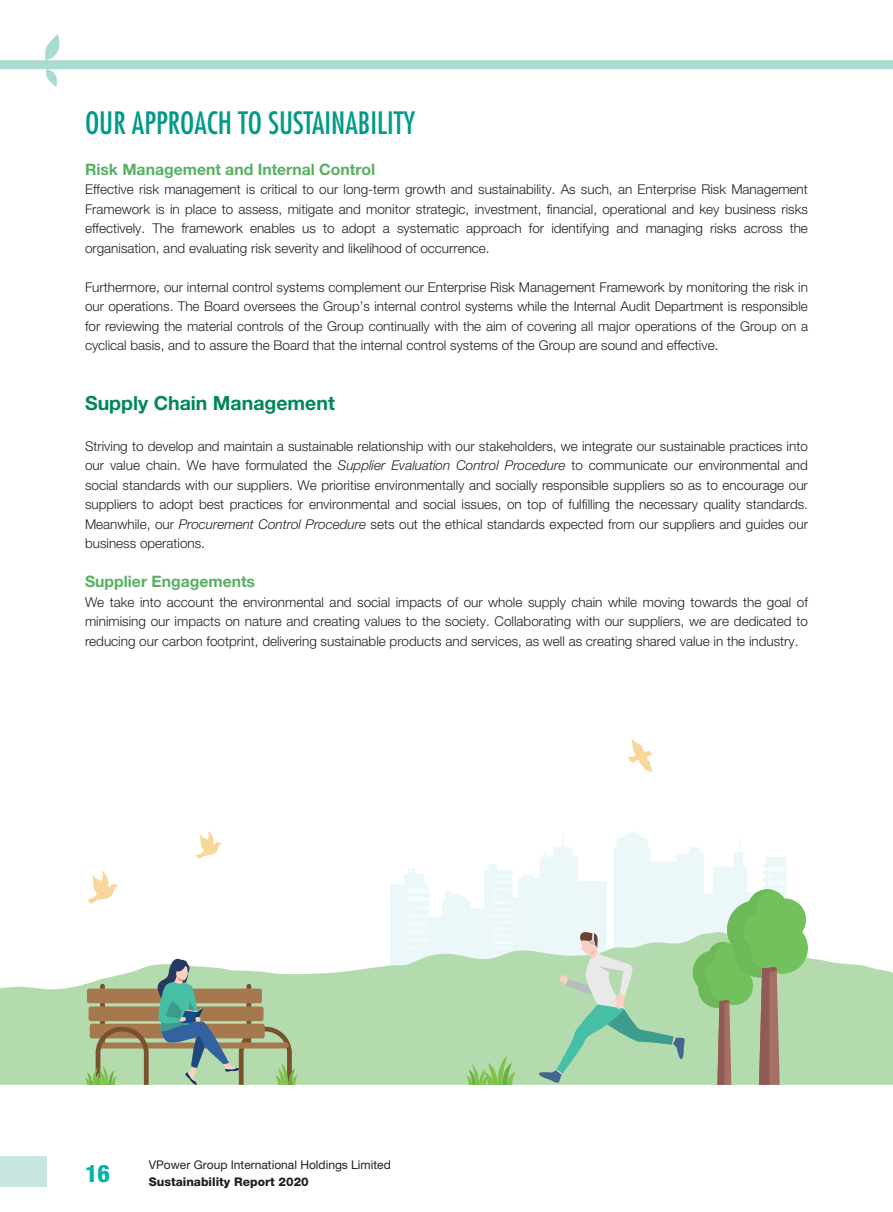
<style>
.page{position:relative;width:893px;height:1212px;background:#fff}
.page>*{position:absolute;margin:0;border:0;box-sizing:border-box;transform-origin:0 0}
.t1{font:condensed 30px "Futura Std";color:#009a89}
.t2{font:800 condensed 24px "Helvetica Neue LT Std";color:#00b5ac}
._01_H1{font:700 19.5px "Helvetica Neue LT Std";color:#008657}
._02_H2{font:700 15.75px "Helvetica Neue LT Std";color:#57b061}
._00_Body_Text{font:300 13.5px/19.5px "Helvetica Neue LT Std";color:#231f20;text-align:justify}
.t3{font:12px "Helvetica Neue LT Std";color:#231f20}
.t4{font:800 12px "Helvetica Neue LT Std";color:#231f20}
.s1{font-style:italic}
</style>
<div class="page">
<div style="left:0;top:1156px;width:47px;height:31px;background:#c7e6df"></div>
<div style="left:0;top:60px;width:893px;height:9px;background:#a9dbd0"></div>
<svg style="left:45px;top:34px;width:15px;height:26px"></svg>
<svg style="left:45px;top:69px;width:13px;height:18px"></svg>
<svg style="left:390px;top:831px;width:396px;height:99px;fill:#ebf7f9"></svg>
<svg style="left:407px;top:890px;width:21px;height:35px"></svg>
<svg style="left:494px;top:882px;width:18px;height:2px"></svg>
<hr style="left:491px;top:888px;width:21px;height:3px;background:#f3fafb">
<svg style="left:491px;top:895px;width:9px;height:2px"></svg>
<hr style="left:491px;top:875px;width:21px;height:2px;background:#f3fafb">
<hr style="left:491px;top:901px;width:21px;height:3px;background:#f3fafb">
<svg style="left:494px;top:908px;width:18px;height:2px"></svg>
<hr style="left:491px;top:914px;width:21px;height:3px;background:#f3fafb">
<hr style="left:498px;top:921px;width:14px;height:3px;background:#f3fafb">
<svg style="left:491px;top:928px;width:15px;height:2px"></svg>
<svg style="left:0;top:930px;width:893px;height:155px;fill:#b4dbae"></svg>
<svg style="left:693px;top:860px;width:115px;height:225px;background:#a9ca9b"></svg>
<svg style="left:538px;top:930px;width:147px;height:153px;background:#b2d8b8"></svg>
<svg style="left:466px;top:1055px;width:50px;height:30px"></svg>
<svg style="left:85px;top:955px;width:213px;height:130px;background:#a8b696"></svg>
<svg style="left:628px;top:739px;width:25px;height:33px"></svg>
<svg style="left:87px;top:871px;width:32px;height:33px"></svg>
<svg style="left:195px;top:831px;width:27px;height:28px"></svg>
<h1 class="t1" style="left:85px;top:105px;width:332px">OUR APPROACH TO SUSTAINABILITY</h1>
<p class="_02_H2" style="left:85px;top:159px;width:292px">Risk Management and Internal Control</p>
<p class="_00_Body_Text" style="left:85px;top:179px;width:724px">Effective risk management is critical to our long-term growth and sustainability. As such, an Enterprise Risk Management Framework is in place to assess, mitigate and monitor strategic, investment, financial, operational and key business risks effectively. The framework enables us to adopt a systematic approach for identifying and managing risks across the organisation, and evaluating risk severity and likelihood of occurrence.</p>
<p class="_00_Body_Text" style="left:85px;top:277px;width:724px">Furthermore, our internal control systems complement our Enterprise Risk Management Framework by monitoring the risk in our operations. The Board oversees the Group’s internal control systems while the Internal Audit Department is responsible for reviewing the material controls of the Group continually with the aim of covering all major operations of the Group on a cyclical basis, and to assure the Board that the internal control systems of the Group are sound and effective.</p>
<p class="_01_H1" style="left:85px;top:391px;width:251px">Supply Chain Management</p>
<p class="_00_Body_Text" style="left:85px;top:436px;width:724px">Striving to develop and maintain a sustainable relationship with our stakeholders, we integrate our sustainable practices into our value chain. We have formulated the <span class="s1">Supplier Evaluation Control Procedure</span> to communicate our environmental and social standards with our suppliers. We prioritise environmentally and socially responsible suppliers so as to encourage our suppliers to adopt best practices for environmental and social issues, on top of fulfilling the necessary quality standards.<br>Meanwhile, our <span class="s1">Procurement Control Procedure</span> sets out the ethical standards expected from our suppliers and guides our business operations.</p>
<p class="_02_H2" style="left:85px;top:572px;width:172px">Supplier Engagements</p>
<p class="_00_Body_Text" style="left:85px;top:592px;width:724px">We take into account the environmental and social impacts of our whole supply chain while moving towards the goal of minimising our impacts on nature and creating values to the society. Collaborating with our suppliers, we are dedicated to reducing our carbon footprint, delivering sustainable products and services, as well as creating shared value in the industry.</p>
<h2 class="t2" style="left:85px;top:1158px;width:26px">16</h2>
<p class="t3" style="left:149px;top:1158px;width:244px">VPower Group International Holdings Limited</p>
<p class="t4" style="left:149px;top:1174px;width:162px">Sustainability Report 2020</p>
</div>
